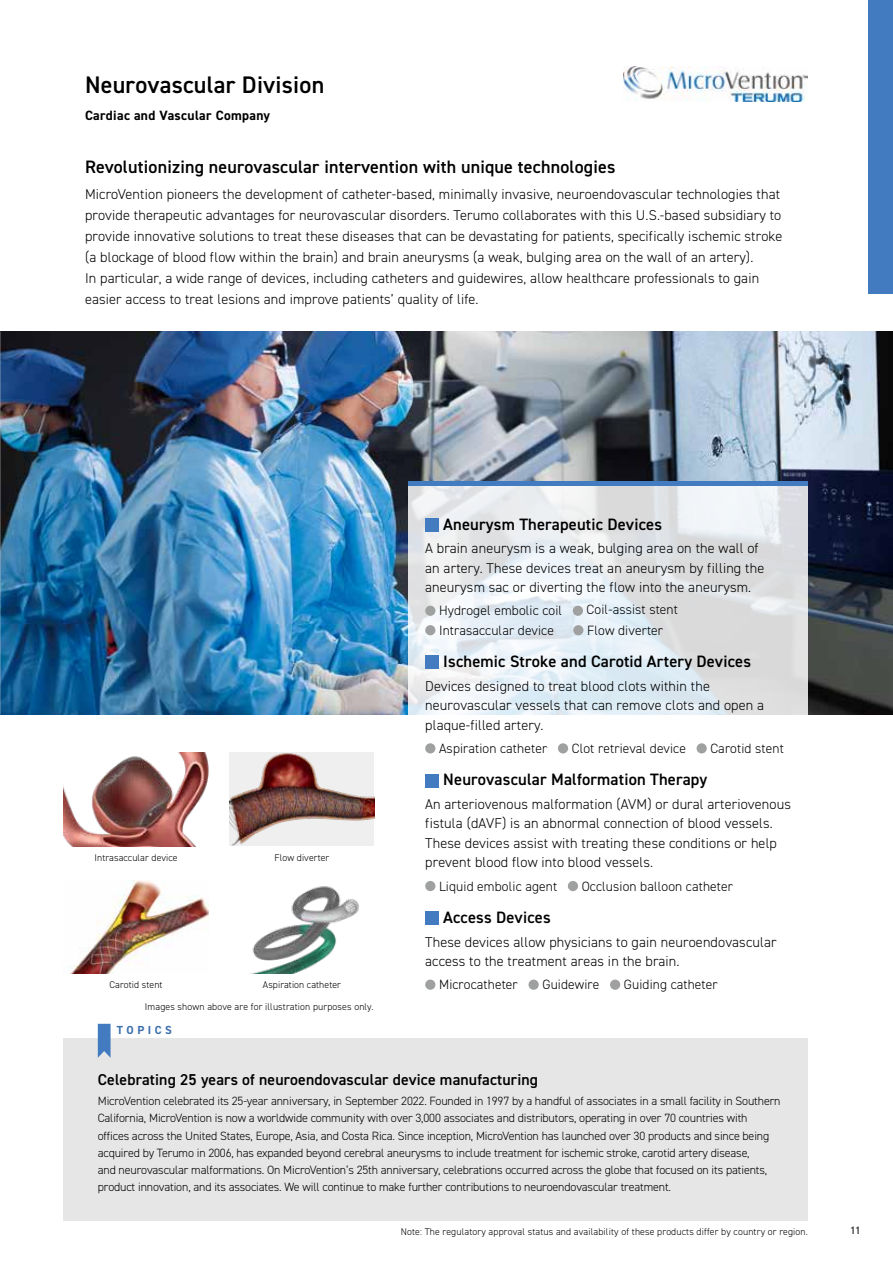
<style>
.page{position:relative;width:893px;height:1263px;background:#fff}
.page>*{position:absolute;margin:0;border:0;box-sizing:border-box;transform-origin:0 0}
.t1{font:600 24px "DIN2014";letter-spacing:.01em;color:#000}
.t2{font:600 18px "DIN2014";letter-spacing:.01em;color:#000}
.t3{font:600 16.5px "DIN2014";letter-spacing:.01em;color:#000}
.t4{font:600 15.75px "DIN2014";letter-spacing:.01em;color:#000}
.t5{font:300 14.25px/19.5px "DIN2014";letter-spacing:.01em;color:#000}
.t6{font:300 13.5px "DIN2014";letter-spacing:.01em;color:#000}
.t7{font:700 13.5px "DIN2014";letter-spacing:.025em;color:#000}
.t8{font:300 12px/17.2px "DIN2014";letter-spacing:-.01em;color:#000}
.t9{font:700 11.7px "DIN2014";letter-spacing:.3em;color:#3b6fad}
.t10{font:condensed 10.65px "Helvetica Neue LT Std";color:#000}
.t11{font:300 9.75px "DIN2014";letter-spacing:.015em;color:#000}
</style>
<div class="page">
<div style="left:64px;top:1037px;width:744px;height:183px;background:#e6e6e6"></div>
<img style="left:1px;top:332px;width:892px;height:382px">
<img style="left:0;top:332px;width:1px;height:382px">
<hr style="left:408px;top:482px;width:400px;height:4px;background:#427bbf">
<svg style="left:408px;top:486px;width:400px;height:229px"></svg>
<img style="left:64px;top:753px;width:144px;height:93px">
<img style="left:230px;top:753px;width:144px;height:93px">
<img style="left:249px;top:886px;width:110px;height:88px">
<svg style="left:98px;top:1024px;width:13px;height:34px"></svg>
<div style="left:869px;top:0;width:24px;height:293px;background:#427bbf"></div>
<div style="left:425px;top:518px;width:14px;height:14px;background:#427bbf"></div>
<div style="left:425px;top:606px;width:10px;height:10px;background:#9fa0a0;border-radius:50%"></div>
<div style="left:573px;top:606px;width:10px;height:10px;background:#9fa0a0;border-radius:50%"></div>
<div style="left:425px;top:625px;width:10px;height:10px;background:#9fa0a0;border-radius:50%"></div>
<div style="left:573px;top:625px;width:10px;height:10px;background:#9fa0a0;border-radius:50%"></div>
<div style="left:425px;top:656px;width:14px;height:13px;background:#427bbf"></div>
<div style="left:425px;top:743px;width:10px;height:10px;background:#9fa0a0;border-radius:50%"></div>
<div style="left:558px;top:743px;width:10px;height:10px;background:#9fa0a0;border-radius:50%"></div>
<div style="left:697px;top:743px;width:10px;height:10px;background:#9fa0a0;border-radius:50%"></div>
<div style="left:425px;top:774px;width:14px;height:13px;background:#427bbf"></div>
<div style="left:425px;top:881px;width:10px;height:10px;background:#9fa0a0;border-radius:50%"></div>
<div style="left:568px;top:881px;width:10px;height:10px;background:#9fa0a0;border-radius:50%"></div>
<div style="left:425px;top:911px;width:14px;height:14px;background:#427bbf"></div>
<div style="left:425px;top:979px;width:10px;height:11px;background:#9fa0a0;border-radius:50%"></div>
<div style="left:528px;top:979px;width:11px;height:11px;background:#9fa0a0;border-radius:50%"></div>
<div style="left:610px;top:979px;width:10px;height:11px;background:#9fa0a0;border-radius:50%"></div>
<img style="left:70px;top:880px;width:138px;height:94px">
<img style="left:624px;top:66px;width:184px;height:36px">
<h1 class="t1" style="left:85px;top:69px;width:241px">Neurovascular Division</h1>
<p class="t7" style="left:85px;top:106px;width:187px">Cardiac and Vascular Company</p>
<p class="t2" style="left:85px;top:154px;width:532px">Revolutionizing neurovascular intervention with unique technologies</p>
<p class="t5" style="left:85px;top:184px;width:699px;line-height:21px">MicroVention pioneers the development of catheter-based, minimally invasive, neuroendovascular technologies that provide therapeutic advantages for neurovascular disorders. Terumo collaborates with this U.S.-based subsidiary to provide innovative solutions to treat these diseases that can be devastating for patients, specifically ischemic stroke (a blockage of blood flow within the brain) and brain aneurysms (a weak, bulging area on the wall of an artery).<br>In particular, a wide range of devices, including catheters and guidewires, allow healthcare professionals to gain easier access to treat lesions and improve patients’ quality of life.</p>
<p class="t11" style="left:95px;top:851px;width:84px">Intrasaccular device</p>
<p class="t11" style="left:110px;top:979px;width:55px">Carotid stent</p>
<p class="t11" style="left:274px;top:851px;width:56px">Flow diverter</p>
<p class="t11" style="left:263px;top:979px;width:80px">Aspiration catheter</p>
<p class="t11" style="left:145px;top:1000px;width:230px">Images shown above are for illustration purposes only.</p>
<p class="t9" style="left:117px;top:1022px;width:57px">TOPICS</p>
<p class="t3" style="left:443px;top:513px;width:220px">Aneurysm Therapeutic Devices</p>
<p class="t5" style="left:425px;top:538px;width:340px">A brain aneurysm is a weak, bulging area on the wall of an artery. These devices treat an aneurysm by filling the aneurysm sac or diverting the flow into the aneurysm.</p>
<p class="t6" style="left:439px;top:602px;width:125px">Hydrogel embolic coil</p>
<p class="t6" style="left:587px;top:601px;width:93px">Coil-assist stent</p>
<p class="t6" style="left:439px;top:622px;width:116px">Intrasaccular device</p>
<p class="t6" style="left:587px;top:622px;width:78px">Flow diverter</p>
<p class="t3" style="left:443px;top:650px;width:309px">Ischemic Stroke and Carotid Artery Devices</p>
<p class="t5" style="left:425px;top:676px;width:340px">Devices designed to treat blood clots within the neurovascular vessels that can remove clots and open a plaque-filled artery.</p>
<p class="t6" style="left:439px;top:740px;width:110px">Aspiration catheter</p>
<p class="t6" style="left:572px;top:740px;width:116px">Clot retrieval device</p>
<p class="t6" style="left:710px;top:740px;width:75px">Carotid stent</p>
<p class="t3" style="left:443px;top:768px;width:266px">Neurovascular Malformation Therapy</p>
<p class="t5" style="left:425px;top:794px;width:367px">An arteriovenous malformation (AVM) or dural arteriovenous fistula (dAVF) is an abnormal connection of blood vessels.<br>These devices assist with treating these conditions or help prevent blood flow into blood vessels.</p>
<p class="t6" style="left:439px;top:878px;width:120px">Liquid embolic agent</p>
<p class="t6" style="left:582px;top:878px;width:153px">Occlusion balloon catheter</p>
<p class="t3" style="left:443px;top:906px;width:109px">Access Devices</p>
<p class="t5" style="left:425px;top:932px;width:353px">These devices allow physicians to gain neuroendovascular access to the treatment areas in the brain.</p>
<p class="t6" style="left:439px;top:976px;width:80px">Microcatheter</p>
<p class="t6" style="left:542px;top:976px;width:58px">Guidewire</p>
<p class="t6" style="left:624px;top:976px;width:95px">Guiding catheter</p>
<p class="t4" style="left:98px;top:1069px;width:442px">Celebrating 25 years of neuroendovascular device manufacturing</p>
<p class="t8" style="left:98px;top:1092px;width:684px">MicroVention celebrated its 25-year anniversary, in September 2022. Founded in 1997 by a handful of associates in a small facility in Southern California, MicroVention is now a worldwide community with over 3,000 associates and distributors, operating in over 70 countries with offices across the United States, Europe, Asia, and Costa Rica. Since inception, MicroVention has launched over 30 products and since being acquired by Terumo in 2006, has expanded beyond cerebral aneurysms to include treatment for ischemic stroke, carotid artery disease,<br>and neurovascular malformations. On MicroVention’s 25th anniversary, celebrations occurred across the globe that focused on its patients, product innovation, and its associates. We will continue to make further contributions to neuroendovascular treatment.</p>
<p class="t11" style="left:401px;top:1226px;width:409px">Note: The regulatory approval status and availability of these products differ by country or region.</p>
<p class="t10" style="left:850px;top:1223px;width:12px">11</p>
</div>
